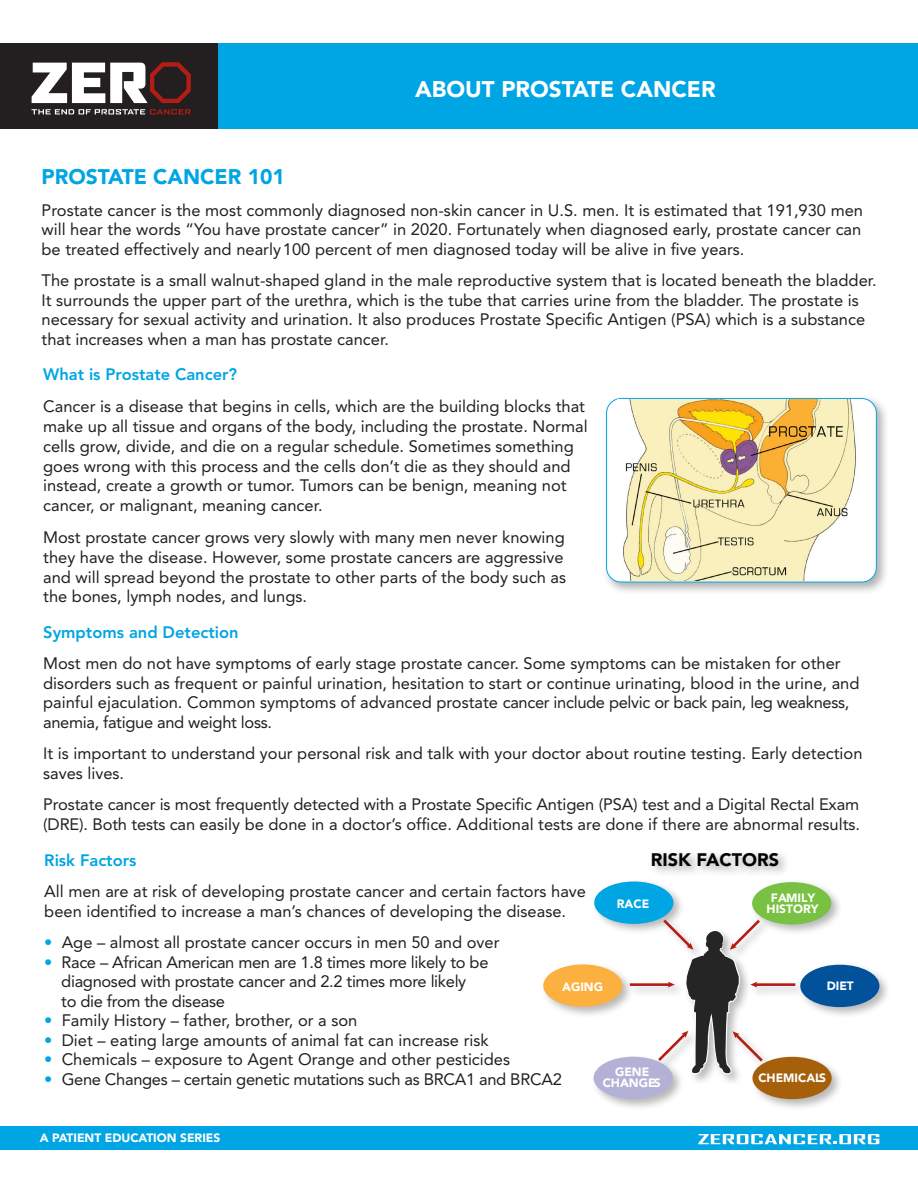
<style>
.page{position:relative;width:918px;height:1188px;background:#fff}
.page>*{position:absolute;margin:0;border:0;box-sizing:border-box;transform-origin:0 0}
.t1{font:900 22.5px "Avenir";color:#fff}
.t2{font:900 21px "Avenir";color:#00a5e3}
.t3{font:900 18px "Avenir";color:#040503}
.t4{font:16.5px/19.5px "Avenir";color:#231f20}
.t5{font:16.5px/19.5px "Avenir";letter-spacing:-.02em;color:#231f20}
.t6{font:800 16.5px "Avenir";color:#00a5e3}
.t7{font:900 12px/10.8px "Avenir";color:#fff;text-align:center}
.s1{color:#00a5e3}
</style>
<div class="page">
<div style="left:218px;top:43px;width:700px;height:86px;background:#00a5e3"></div>
<div style="left:0;top:43px;width:218px;height:86px;background:#231f20"></div>
<svg style="left:32px;top:62px;width:159px;height:41px"></svg>
<svg style="left:32px;top:109px;width:159px;height:5px"></svg>
<div style="left:541px;top:850px;width:351px;height:261px;background:#231f20;opacity:.32"></div>
<div style="left:594px;top:882px;width:79px;height:42px;background:#00a5e3;border-radius:50%"></div>
<div style="left:543px;top:964px;width:79px;height:43px;background:#fbb03f;border-radius:50%"></div>
<div style="left:752px;top:882px;width:79px;height:43px;background:#79c142;border-radius:50%"></div>
<div style="left:594px;top:1057px;width:79px;height:42px;background:#b4b1d7;border-radius:50%"></div>
<div style="left:752px;top:1057px;width:80px;height:42px;background:#a6600b;border-radius:50%"></div>
<div style="left:800px;top:965px;width:79px;height:42px;background:#01529a;border-radius:50%"></div>
<hr style="left:630px;top:983px;width:40px;height:3px;background:#b41d15">
<hr style="left:755px;top:983px;width:40px;height:3px;background:#b41d15">
<svg style="left:655px;top:917px;width:111px;height:158px"></svg>
<div style="left:0;top:1126px;width:918px;height:24px;background:#00a5e3"></div>
<svg style="left:698px;top:1134px;width:181px;height:10px"></svg>
<div style="left:603px;top:395px;width:287px;height:201px;background:#231f20;opacity:.35"></div>
<div style="left:607px;top:399px;width:269px;height:183px;background:#fff;border-radius:15px"></div>
<div style="left:606px;top:398px;width:271px;height:184px;border:1px solid #00a5e3;border-radius:15px"></div>
<img style="left:623px;top:400px;width:233px;height:180px">
<h1 class="t1" style="left:415px;top:76px;width:302px">ABOUT PROSTATE CANCER</h1>
<p class="t2" style="left:42px;top:164px;width:245px">PROSTATE CANCER 101</p>
<p class="t4" style="left:42px;top:200px;width:823px;text-align:justify">Prostate cancer is the most commonly diagnosed non-skin cancer in U.S. men. It is estimated that 191,930 men will hear the words “You have prostate cancer” in 2020. Fortunately when diagnosed early, prostate cancer can be treated effectively and nearly 100 percent of men diagnosed today will be alive in five years.</p>
<p class="t4" style="left:42px;top:271px;width:837px">The prostate is a small walnut-shaped gland in the male reproductive system that is located beneath the bladder.<br>It surrounds the upper part of the urethra, which is the tube that carries urine from the bladder. The prostate is necessary for sexual activity and urination. It also produces Prostate Specific Antigen (PSA) which is a substance that increases when a man has prostate cancer.</p>
<p class="t6" style="left:43px;top:365px;width:196px">What is Prostate Cancer?</p>
<p class="t4" style="left:43px;top:397px;width:546px">Cancer is a disease that begins in cells, which are the building blocks that make up all tissue and organs of the body, including the prostate. Normal cells grow, divide, and die on a regular schedule. Sometimes something goes wrong with this process and the cells don’t die as they should and instead, create a growth or tumor. Tumors can be benign, meaning not cancer, or malignant, meaning cancer.</p>
<p class="t4" style="left:43px;top:528px;width:524px">Most prostate cancer grows very slowly with many men never knowing they have the disease. However, some prostate cancers are aggressive and will spread beyond the prostate to other parts of the body such as the bones, lymph nodes, and lungs.</p>
<p class="t6" style="left:43px;top:622px;width:197px">Symptoms and Detection</p>
<p class="t4" style="left:43px;top:654px;width:818px">Most men do not have symptoms of early stage prostate cancer. Some symptoms can be mistaken for other disorders such as frequent or painful urination, hesitation to start or continue urinating, blood in the urine, and painful ejaculation. Common symptoms of advanced prostate cancer include pelvic or back pain, leg weakness, anemia, fatigue and weight loss.</p>
<p class="t4" style="left:43px;top:744px;width:821px">It is important to understand your personal risk and talk with your doctor about routine testing. Early detection saves lives.</p>
<p class="t4" style="left:43px;top:795px;width:819px">Prostate cancer is most frequently detected with a Prostate Specific Antigen (PSA) test and a Digital Rectal Exam (DRE). Both tests can easily be done in a doctor’s office. Additional tests are done if there are abnormal results.</p>
<p class="t6" style="left:44px;top:850px;width:94px">Risk Factors</p>
<p class="t4" style="left:44px;top:882px;width:543px">All men are at risk of developing prostate cancer and certain factors have been identified to increase a man’s chances of developing the disease.</p>
<p class="t4" style="left:44px;top:933px;width:457px"><span class="s1">•</span> Age – almost all prostate cancer occurs in men 50 and over</p>
<p class="t5" style="left:61px;top:952px;width:429px;text-indent:-17px"><span class="s1">•</span> Race – African American men are 1.8 times more likely to be diagnosed with prostate cancer and 2.2 times more likely<br>to die from the disease</p>
<p class="t4" style="left:44px;top:1011px;width:315px"><span class="s1">•</span> Family History – father, brother, or a son</p>
<p class="t4" style="left:44px;top:1030px;width:446px"><span class="s1">•</span> Diet – eating large amounts of animal fat can increase risk</p>
<p class="t4" style="left:44px;top:1050px;width:467px"><span class="s1">•</span> Chemicals – exposure to Agent Orange and other pesticides</p>
<p class="t5" style="left:44px;top:1069px;width:519px"><span class="s1">•</span> Gene Changes – certain genetic mutations such as BRCA1 and BRCA2</p>
<p class="t3" style="left:651px;top:849px;width:130px">RISK FACTORS</p>
<p class="t7" style="left:767px;top:892px;width:53px">FAMILY<br>HISTORY</p>
<p class="t7" style="left:617px;top:898px;width:34px">RACE</p>
<p class="t7" style="left:562px;top:981px;width:42px">AGING</p>
<p class="t7" style="left:827px;top:981px;width:29px">DIET</p>
<p class="t7" style="left:603px;top:1067px;width:59px">GENE<br>CHANGES</p>
<p class="t7" style="left:758px;top:1072px;width:69px">CHEMICALS</p>
<p class="t7" style="left:40px;top:1133px;width:182px">A PATIENT EDUCATION SERIES</p>
</div>
